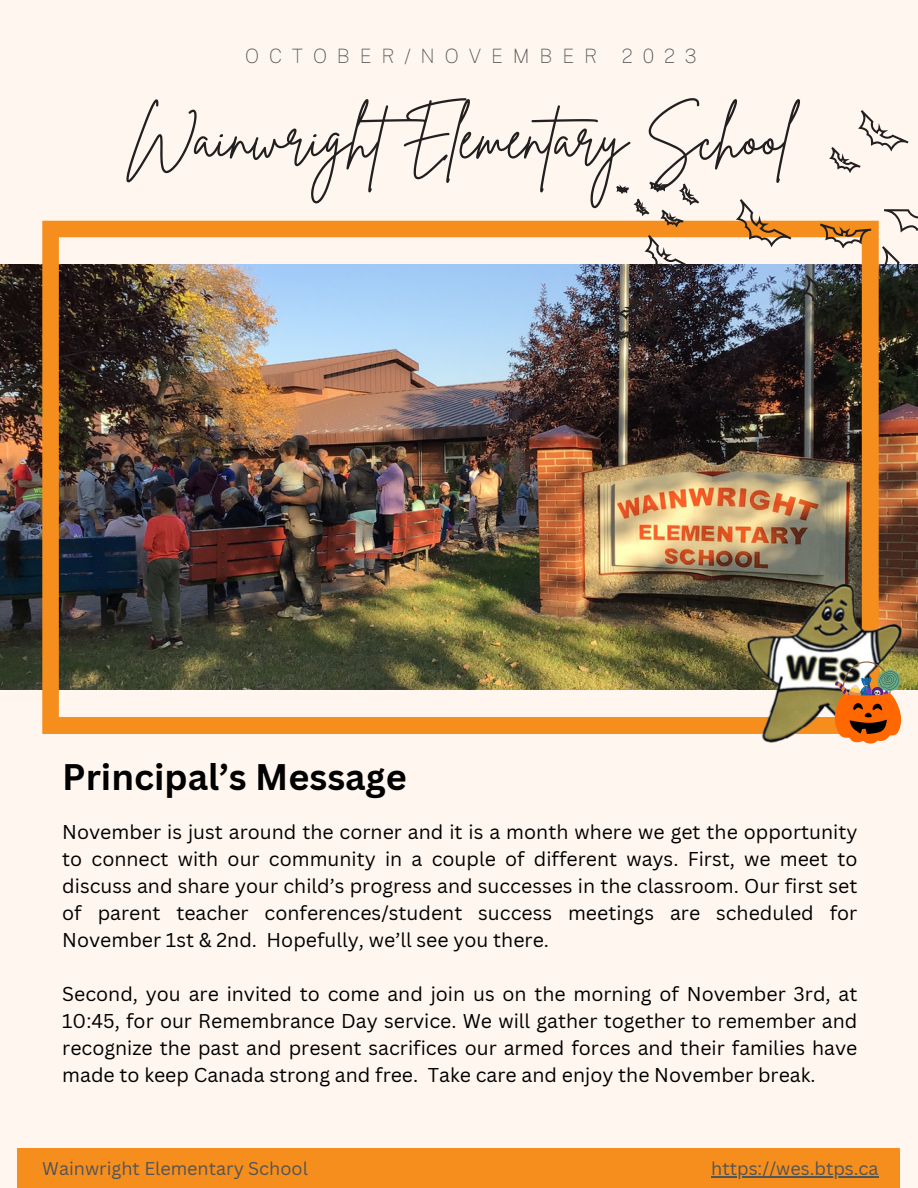
<style>
.page{position:relative;width:918px;height:1188px;background:#fff6ef}
.page>*{position:absolute;margin:0;border:0;box-sizing:border-box;transform-origin:0 0}
.t1{font:59.25px "Brittany Signature";color:#221f20}
.t2{font:700 36px "Canva Sans";color:#000}
.t3{font:100 19.8px "Public Sans";letter-spacing:.5em;color:#545454}
.t4{font:19.5px/27px "Canva Sans";color:#000;text-align:justify}
.t5{font:18px "Canva Sans";color:#545454}
</style>
<div class="page">
<img style="left:0;top:265px;width:918px;height:425px">
<img style="left:42px;top:221px;width:837px;height:513px">
<img style="left:747px;top:584px;width:158px;height:159px">
<svg style="left:879px;top:246px;width:39px;height:58px"></svg>
<svg style="left:820px;top:224px;width:51px;height:24px"></svg>
<svg style="left:736px;top:199px;width:55px;height:48px"></svg>
<svg style="left:696px;top:286px;width:44px;height:39px;background:#3c404e"></svg>
<svg style="left:612px;top:283px;width:72px;height:57px;background:#393232"></svg>
<svg style="left:616px;top:181px;width:83px;height:46px"></svg>
<svg style="left:645px;top:235px;width:44px;height:39px"></svg>
<svg style="left:803px;top:274px;width:52px;height:43px;background:#343935"></svg>
<svg style="left:884px;top:209px;width:34px;height:24px"></svg>
<svg style="left:829px;top:110px;width:79px;height:63px"></svg>
<img style="left:835px;top:661px;width:66px;height:83px">
<div style="left:18px;top:1148px;width:882px;height:40px;background:#f68e1d"></div>
<hr style="left:711px;top:1176px;width:168px;height:1px;background:#545454">
<p class="t3" style="left:245px;top:44px;width:453px">OCTOBER/NOVEMBER 2023</p>
<p class="t1" style="left:127px;top:99px;width:666px">WainwrightElementary School</p>
<p class="t2" style="left:62px;top:751px;width:346px">Principal’s Message</p>
<p class="t4" style="left:62px;top:818px;width:797px">November is just around the corner and it is a month where we get the opportunity to connect with our community in a couple of different ways. First, we meet to discuss and share your child’s progress and successes in the classroom. Our first set of parent teacher conferences/student success meetings are scheduled for November 1st &amp; 2nd. Hopefully, we’ll see you there.</p>
<p class="t4" style="left:62px;top:980px;width:797px">Second, you are invited to come and join us on the morning of November 3rd, at 10:45, for our Remembrance Day service. We will gather together to remember and recognize the past and present sacrifices our armed forces and their families have made to keep Canada strong and free. Take care and enjoy the November break.</p>
<p class="t5" style="left:42px;top:1156px;width:267px">Wainwright Elementary School</p>
<p class="t5" style="left:711px;top:1156px;width:169px">https://wes.btps.ca</p>
</div>
